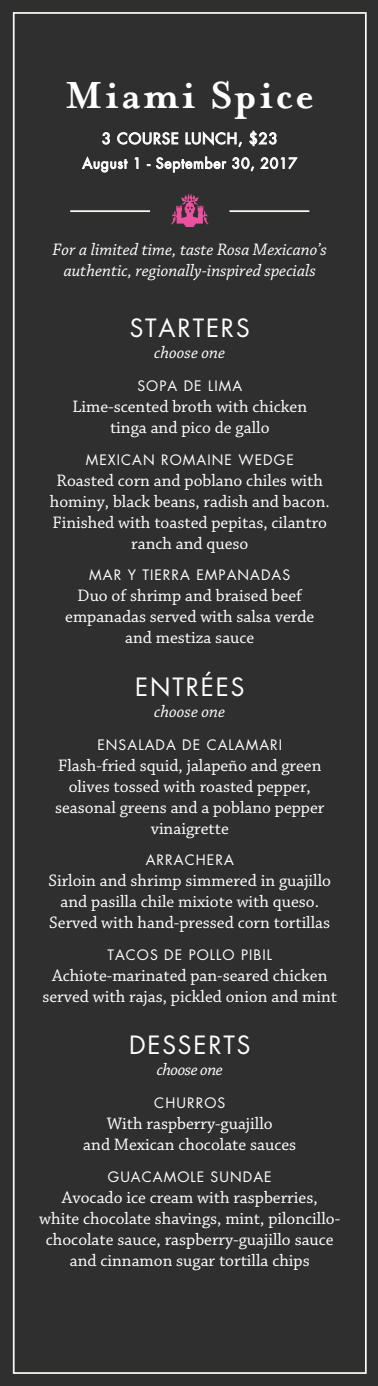
<style>
.page{position:relative;width:378px;height:1386px;background:#2e2f2e}
.page>*{position:absolute;margin:0;border:0;box-sizing:border-box;transform-origin:0 0}
.t1{font:700 43.75px "Mrs Eaves";letter-spacing:.05em;color:#fff}
.subheader{font:24.5px "Futura Std";letter-spacing:.075em;color:#fff}
.body_copy{font:17.5px/21px "Chaparral Pro";color:#fff;text-align:center}
.body_copy-2{font:italic 17.5px/21px "Chaparral Pro";color:#fff;text-align:center}
.subheader-2{font:17.5px/21px "Chaparral Pro";color:#fff;text-align:center}
.body_copy-3{font:italic 17.5px "Chaparral Pro";letter-spacing:-.03em;color:#fff}
.t2{font:14.88px "Futura Std";letter-spacing:.05em;color:#fff}
.subheader-3{font:14px "Futura Std";letter-spacing:.075em;color:#fff}
.subheader-4{font:14px "Futura Std";letter-spacing:.05em;color:#fff}
</style>
<div class="page">
<div style="left:13px;top:12px;width:354px;height:1362px;border:2px solid #fbf8f3"></div>
<svg style="left:102px;top:132px;width:8px;height:13px"></svg>
<svg style="left:117px;top:132px;width:62px;height:13px"></svg>
<svg style="left:185px;top:131px;width:57px;height:16px"></svg>
<svg style="left:249px;top:130px;width:28px;height:17px"></svg>
<svg style="left:82px;top:156px;width:46px;height:17px"></svg>
<svg style="left:134px;top:157px;width:5px;height:12px"></svg>
<svg style="left:156px;top:156px;width:98px;height:17px"></svg>
<svg style="left:260px;top:157px;width:38px;height:12px"></svg>
<svg style="left:171px;top:194px;width:37px;height:33px"></svg>
<hr style="left:70px;top:210px;width:80px;height:2px;background:#fbf8f3">
<hr style="left:229px;top:210px;width:80px;height:2px;background:#fbf8f3">
<p class="t1" style="left:65px;top:70px;width:250px">Miami Spice</p>
<p class="t2" style="left:102px;top:129px;width:177px">3 COURSE LUNCH, $23</p>
<p class="subheader-4" style="left:83px;top:154px;width:216px">August 1 - September 30, 2017</p>
<p class="body_copy-2" style="left:53px;top:240px;width:276px">For a limited time, taste Rosa Mexicano’s authentic, regionally-inspired specials</p>
<p class="subheader" style="left:130px;top:313px;width:122px">STARTERS</p>
<p class="body_copy-2" style="left:154px;top:343px;width:72px">choose one</p>
<p class="subheader-3" style="left:137px;top:377px;width:106px">SOPA DE LIMA</p>
<p class="body_copy" style="left:72px;top:397px;width:236px">Lime-scented broth with chicken tinga and pico de gallo</p>
<p class="subheader-3" style="left:86px;top:451px;width:210px">MEXICAN ROMAINE WEDGE</p>
<p class="body_copy" style="left:50px;top:470px;width:281px">Roasted corn and poblano chiles with hominy, black beans, radish and bacon.<br>Finished with toasted pepitas, cilantro ranch and queso</p>
<p class="subheader-3" style="left:89px;top:566px;width:202px">MAR Y TIERRA EMPANADAS</p>
<p class="subheader-2" style="left:65px;top:586px;width:251px">Duo of shrimp and braised beef empanadas served with salsa verde and mestiza sauce</p>
<p class="subheader" style="left:135px;top:671px;width:111px">ENTRÉES</p>
<p class="body_copy-2" style="left:154px;top:702px;width:72px">choose one</p>
<p class="subheader-3" style="left:97px;top:736px;width:186px">ENSALADA DE CALAMARI</p>
<p class="body_copy" style="left:55px;top:755px;width:271px">Flash-fried squid, jalapeño and green olives tossed with roasted pepper, seasonal greens and a poblano pepper vinaigrette</p>
<p class="subheader-3" style="left:146px;top:851px;width:90px">ARRACHERA</p>
<p class="body_copy" style="left:48px;top:871px;width:284px">Sirloin and shrimp simmered in guajillo and pasilla chile mixiote with queso.<br>Served with hand-pressed corn tortillas</p>
<p class="subheader-3" style="left:107px;top:946px;width:166px">TACOS DE POLLO PIBIL</p>
<p class="body_copy" style="left:42px;top:966px;width:296px">Achiote-marinated pan-seared chicken served with rajas, pickled onion and mint</p>
<p class="subheader" style="left:129px;top:1030px;width:123px">DESSERTS</p>
<p class="body_copy-3" style="left:157px;top:1060px;width:68px">choose one</p>
<p class="subheader-3" style="left:154px;top:1094px;width:72px">CHURROS</p>
<p class="body_copy" style="left:83px;top:1114px;width:214px">With raspberry-guajillo<br>and Mexican chocolate sauces</p>
<p class="subheader-3" style="left:108px;top:1168px;width:165px">GUACAMOLE SUNDAE</p>
<p class="body_copy" style="left:39px;top:1187px;width:302px">Avocado ice cream with raspberries,<br>white chocolate shavings, mint, piloncillo&shy;chocolate sauce, raspberry-guajillo sauce and cinnamon sugar tortilla chips</p>
</div>
